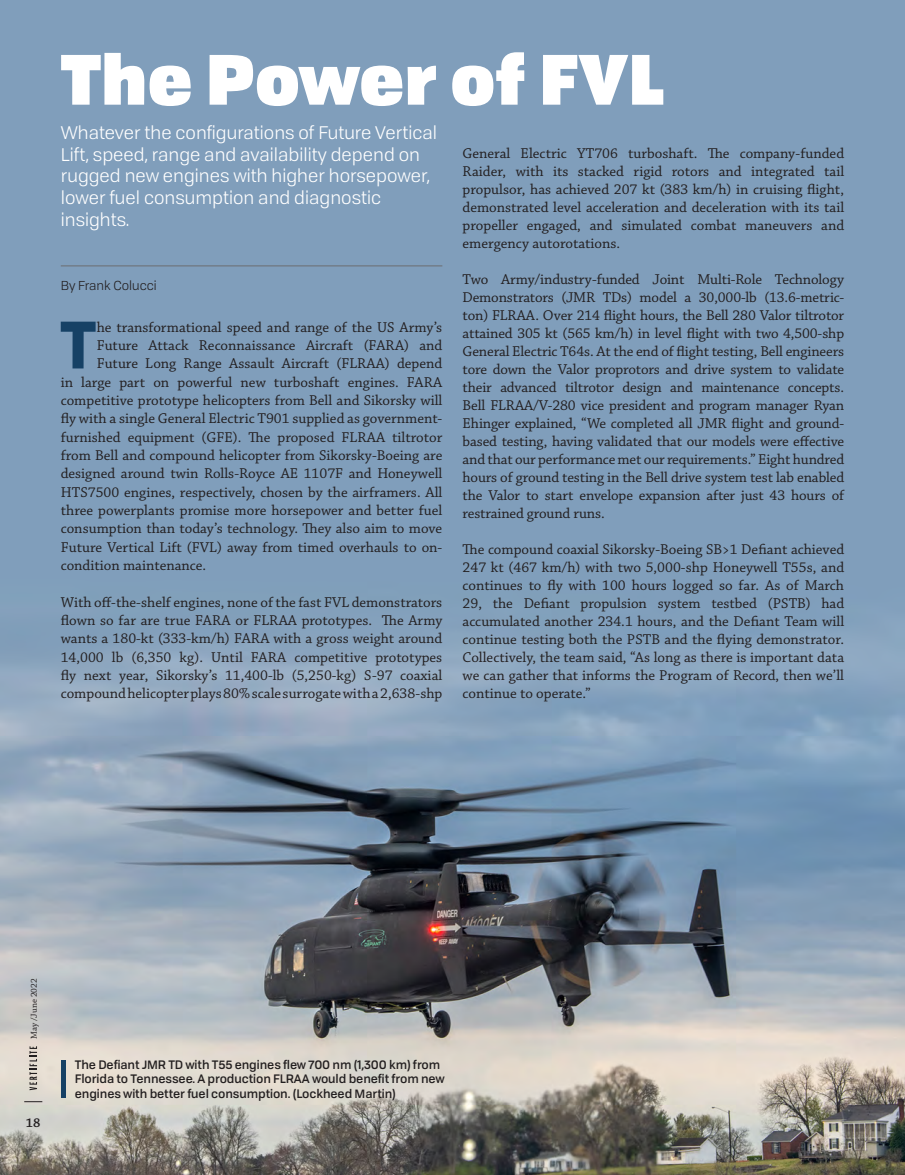
<style>
.page{position:relative;width:905px;height:1175px;background:#fff}
.page>*{position:absolute;margin:0;border:0;box-sizing:border-box;transform-origin:0 0}
.t1{font:900 68.1px "Tofino";letter-spacing:.005em;color:#fff}
.t2{font:700 64.95px "Tofino";color:#164165}
.t3{font:18px/21.6px "Tofino";color:#fff}
.t4{font:15px/18px "Chaparral Pro";color:#231f20;text-align:justify}
.t5{font:600 13.5px "Chaparral Pro";color:#231f20}
.t6{font:12.75px "Tofino";color:#231f20}
.t7{font:500 12px/14.2px "Tofino";letter-spacing:-.01em;color:#231f20}
.t8{font:9px "Chaparral Pro";color:#231f20}
</style>
<div class="page">
<img style="left:0;top:0;width:904px;height:1174px">
<hr style="left:61px;top:265px;width:381px;height:1px;background:#6c6d70">
<div style="left:61px;top:1060px;width:5px;height:37px;background:#164165"></div>
<svg style="left:24px;top:1101px;width:18px;height:1px"></svg>
<svg style="left:30px;top:1046px;width:7px;height:44px"></svg>
<p class="t1" style="left:61px;top:19px;width:605px">The Power of FVL</p>
<p class="t3" style="left:61px;top:121px;width:378px">Whatever the configurations of Future Vertical Lift, speed, range and availability depend on rugged new engines with higher horsepower, lower fuel consumption and diagnostic insights.</p>
<p class="t6" style="left:61px;top:276px;width:97px">By Frank Colucci</p>
<p class="t2" style="left:60px;top:291px;width:39px">T</p>
<p class="t4" style="left:97px;top:319px;width:347px">he transformational speed and range of the US Army’s</p>
<p class="t4" style="left:97px;top:337px;width:347px">Future Attack Reconnaissance Aircraft (FARA) and</p>
<p class="t4" style="left:97px;top:355px;width:347px">Future Long Range Assault Aircraft (FLRAA) depend</p>
<p class="t4" style="left:61px;top:373px;width:383px">in large part on powerful new turboshaft engines. FARA</p>
<p class="t4" style="left:61px;top:392px;width:383px">competitive prototype helicopters from Bell and Sikorsky will</p>
<p class="t4" style="left:61px;top:410px;width:383px">fly with a single General Electric T901 supplied as government-</p>
<p class="t4" style="left:61px;top:428px;width:383px">furnished equipment (GFE). The proposed FLRAA tiltrotor</p>
<p class="t4" style="left:61px;top:447px;width:383px">from Bell and compound helicopter from Sikorsky-Boeing are</p>
<p class="t4" style="left:61px;top:465px;width:383px">designed around twin Rolls-Royce AE 1107F and Honeywell</p>
<p class="t4" style="left:61px;top:483px;width:383px">HTS7500 engines, respectively, chosen by the airframers. All</p>
<p class="t4" style="left:61px;top:502px;width:383px">three powerplants promise more horsepower and better fuel</p>
<p class="t4" style="left:61px;top:520px;width:383px">consumption than today’s technology. They also aim to move</p>
<p class="t4" style="left:61px;top:538px;width:383px">Future Vertical Lift (FVL) away from timed overhauls to on-</p>
<p class="t4" style="left:61px;top:557px;width:147px">condition maintenance.</p>
<p class="t4" style="left:61px;top:593px;width:383px">With off-the-shelf engines, none of the fast FVL demonstrators flown so far are true FARA or FLRAA prototypes. The Army wants a 180-kt (333-km/h) FARA with a gross weight around 14,000 lb (6,350 kg). Until FARA competitive prototypes fly next year, Sikorsky’s 11,400-lb (5,250-kg) S-97 coaxial compound helicopter plays 80% scale surrogate with a 2,638-shp</p>
<p class="t4" style="left:462px;top:145px;width:383px">General Electric YT706 turboshaft. The company-funded Raider, with its stacked rigid rotors and integrated tail propulsor, has achieved 207 kt (383 km/h) in cruising flight, demonstrated level acceleration and deceleration with its tail propeller engaged, and simulated combat maneuvers and emergency autorotations.</p>
<p class="t4" style="left:462px;top:271px;width:383px">Two Army/industry-funded Joint Multi-Role Technology Demonstrators (JMR TDs) model a 30,000-lb (13.6-metric&shy;ton) FLRAA. Over 214 flight hours, the Bell 280 Valor tiltrotor attained 305 kt (565 km/h) in level flight with two 4,500-shp General Electric T64s. At the end of flight testing, Bell engineers tore down the Valor proprotors and drive system to validate their advanced tiltrotor design and maintenance concepts.<br>Bell FLRAA/V-280 vice president and program manager Ryan Ehinger explained, “We completed all JMR flight and ground&shy;based testing, having validated that our models were effective and that our performance met our requirements.” Eight hundred hours of ground testing in the Bell drive system test lab enabled the Valor to start envelope expansion after just 43 hours of restrained ground runs.</p>
<p class="t4" style="left:462px;top:541px;width:383px">The compound coaxial Sikorsky-Boeing SB&gt;1 Defiant achieved 247 kt (467 km/h) with two 5,000-shp Honeywell T55s, and continues to fly with 100 hours logged so far. As of March 29, the Defiant propulsion system testbed (PSTB) had accumulated another 234.1 hours, and the Defiant Team will continue testing both the PSTB and the flying demonstrator.<br>Collectively, the team said, “As long as there is important data we can gather that informs the Program of Record, then we’ll continue to operate.”</p>
<p class="t8" style="left:29px;top:1039px;width:62px;rotate:-90deg">May /June 2022</p>
<p class="t5" style="left:26px;top:1115px;width:16px">18</p>
<p class="t7" style="left:75px;top:1056px;width:371px">The Defiant JMR TD with T55 engines flew 700 nm (1,300 km) from<br>Florida to Tennessee. A production FLRAA would benefit from new engines with better fuel consumption. (Lockheed Martin)</p>
</div>
